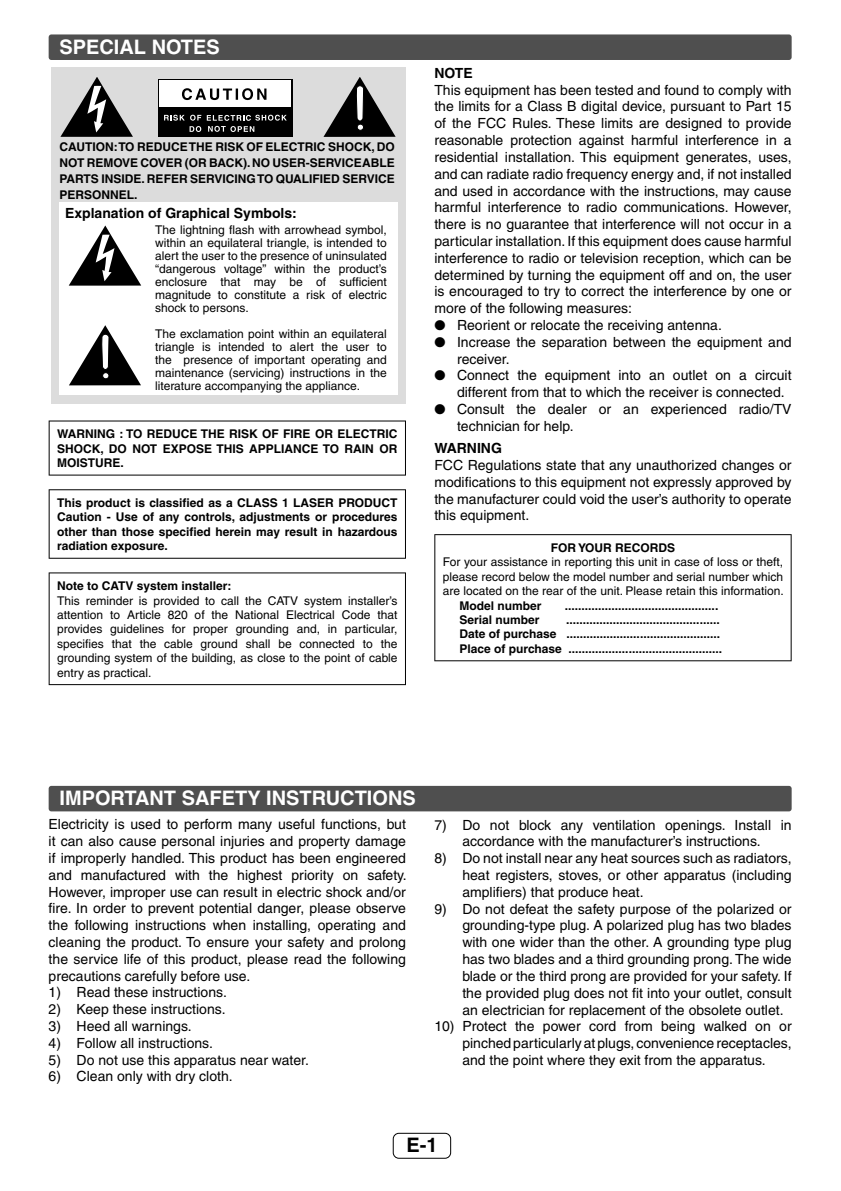
<style>
.page{position:relative;width:841px;height:1191px;background:#fff}
.page>*{position:absolute;margin:0;border:0;box-sizing:border-box;transform-origin:0 0}
.t1{font:700 20px "Helvetica";color:#fff}
.t2{font:700 20px "Helvetica";color:#000}
.t3{font:14px/16.8px "Helvetica";color:#000;text-align:justify}
.t4{font:700 14px "Helvetica";color:#000}
.t5{font:12px/13px "Helvetica";color:#000;text-align:justify}
.t6{font:700 12px/14.4px "Helvetica";color:#000;text-align:justify}
</style>
<div class="page">
<div style="left:393px;top:1132px;width:58px;height:26px;border:1px solid #000;border-radius:6px"></div>
<div style="left:49px;top:34px;width:742px;height:26px;background:#4f4f4f;border-radius:3px"></div>
<div style="left:51px;top:67px;width:355px;height:337px;background:#dcdcdc"></div>
<svg style="left:60px;top:77px;width:73px;height:60px"></svg>
<div style="left:158px;top:79px;width:134px;height:58px;background:#000"></div>
<div style="left:159px;top:81px;width:132px;height:26px;background:#fff"></div>
<svg style="left:182px;top:88px;width:84px;height:12px"></svg>
<svg style="left:164px;top:115px;width:37px;height:17px"></svg>
<svg style="left:207px;top:115px;width:80px;height:17px"></svg>
<div style="left:59px;top:203px;width:338px;height:192px;background:#fff"></div>
<svg style="left:69px;top:226px;width:72px;height:60px"></svg>
<svg style="left:69px;top:326px;width:72px;height:59px"></svg>
<div style="left:102px;top:372px;width:7px;height:7px;border:1px solid #000;border-radius:50%"></div>
<svg style="left:323px;top:77px;width:72px;height:60px"></svg>
<div style="left:357px;top:124px;width:7px;height:7px;border:1px solid #000;border-radius:50%"></div>
<hr style="left:49px;top:420px;width:357px;height:1px;background:#000">
<hr style="left:49px;top:421px;width:1px;height:53px;background:#000">
<hr style="left:405px;top:421px;width:1px;height:53px;background:#000">
<hr style="left:49px;top:474px;width:357px;height:1px;background:#000">
<hr style="left:49px;top:489px;width:357px;height:1px;background:#000">
<hr style="left:49px;top:490px;width:1px;height:68px;background:#000">
<hr style="left:405px;top:490px;width:1px;height:68px;background:#000">
<hr style="left:49px;top:558px;width:357px;height:1px;background:#000">
<hr style="left:49px;top:572px;width:357px;height:1px;background:#000">
<hr style="left:49px;top:573px;width:1px;height:111px;background:#000">
<hr style="left:405px;top:573px;width:1px;height:111px;background:#000">
<hr style="left:49px;top:684px;width:357px;height:1px;background:#000">
<hr style="left:434px;top:534px;width:357px;height:1px;background:#000">
<hr style="left:434px;top:535px;width:1px;height:125px;background:#000">
<hr style="left:790px;top:535px;width:1px;height:125px;background:#000">
<hr style="left:434px;top:660px;width:357px;height:1px;background:#000">
<div style="left:49px;top:786px;width:742px;height:25px;background:#4f4f4f;border-radius:3px"></div>
<h1 class="t1" style="left:59px;top:40px;width:162px">SPECIAL NOTES</h1>
<p class="t6" style="left:60px;top:140px;width:336px;line-height:16px">CAUTION: TO REDUCE THE RISK OF ELECTRIC SHOCK, DO NOT REMOVE COVER (OR BACK). NO USER-SERVICEABLE PARTS INSIDE. REFER SERVICING TO QUALIFIED SERVICE PERSONNEL.</p>
<p class="t4" style="left:65px;top:208px;width:233px">Explanation of Graphical Symbols:</p>
<p class="t5" style="left:155px;top:224px;width:233px">The lightning flash with arrowhead symbol, within an equilateral triangle, is intended to alert the user to the presence of uninsulated “dangerous voltage” within the product’s enclosure that may be of sufficient magnitude to constitute a risk of electric shock to persons.</p>
<p class="t5" style="left:155px;top:328px;width:233px">The exclamation point within an equilateral triangle is intended to alert the user to the presence of important operating and maintenance (servicing) instructions in the literature accompanying the appliance.</p>
<p class="t6" style="left:57px;top:428px;width:342px">WARNING : TO REDUCE THE RISK OF FIRE OR ELECTRIC SHOCK, DO NOT EXPOSE THIS APPLIANCE TO RAIN OR MOISTURE.</p>
<p class="t6" style="left:57px;top:497px;width:342px">This product is classified as a CLASS 1 LASER PRODUCT Caution - Use of any controls, adjustments or procedures other than those specified herein may result in hazardous radiation exposure.</p>
<p class="t6" style="left:57px;top:580px;width:176px">Note to CATV system installer:</p>
<p class="t5" style="left:57px;top:594px;width:342px;line-height:14.4px">This reminder is provided to call the CATV system installer’s attention to Article 820 of the National Electrical Code that provides guidelines for proper grounding and, in particular, specifies that the cable ground shall be connected to the grounding system of the building, as close to the point of cable entry as practical.</p>
<p class="t4" style="left:434px;top:68px;width:40px">NOTE</p>
<p class="t3" style="left:434px;top:83px;width:359px">This equipment has been tested and found to comply with</p>
<p class="t3" style="left:434px;top:99px;width:359px">the limits for a Class B digital device, pursuant to Part 15</p>
<p class="t3" style="left:434px;top:116px;width:359px">of the FCC Rules. These limits are designed to provide</p>
<p class="t3" style="left:434px;top:133px;width:359px">reasonable protection against harmful interference in a</p>
<p class="t3" style="left:434px;top:150px;width:359px">residential installation. This equipment generates, uses,</p>
<p class="t3" style="left:434px;top:167px;width:359px">and can radiate radio frequency energy and, if not installed</p>
<p class="t3" style="left:434px;top:183px;width:359px">and used in accordance with the instructions, may cause</p>
<p class="t3" style="left:434px;top:200px;width:359px">harmful interference to radio communications. However,</p>
<p class="t3" style="left:434px;top:217px;width:359px">there is no guarantee that interference will not occur in a</p>
<p class="t3" style="left:434px;top:234px;width:359px">particular installation. If this equipment does cause harmful</p>
<p class="t3" style="left:434px;top:251px;width:359px">interference to radio or television reception, which can be</p>
<p class="t3" style="left:434px;top:267px;width:359px">determined by turning the equipment off and on, the user</p>
<p class="t3" style="left:434px;top:284px;width:359px">is encouraged to try to correct the interference by one or</p>
<p class="t3" style="left:434px;top:301px;width:199px">more of the following measures:</p>
<p class="t3" style="left:457px;top:318px;width:266px">Reorient or relocate the receiving antenna.</p>
<p class="t3" style="left:457px;top:335px;width:336px">Increase the separation between the equipment and</p>
<p class="t3" style="left:457px;top:351px;width:54px">receiver.</p>
<p class="t3" style="left:457px;top:368px;width:336px">Connect the equipment into an outlet on a circuit</p>
<p class="t3" style="left:457px;top:385px;width:329px">different from that to which the receiver is connected.</p>
<p class="t3" style="left:457px;top:402px;width:336px">Consult the dealer or an experienced radio/TV</p>
<p class="t3" style="left:457px;top:419px;width:118px">technician for help.</p>
<p class="t4" style="left:434px;top:443px;width:69px">WARNING</p>
<p class="t3" style="left:434px;top:458px;width:359px">FCC Regulations state that any unauthorized changes or modifications to this equipment not expressly approved by the manufacturer could void the user’s authority to operate this equipment.</p>
<p class="t6" style="left:551px;top:542px;width:126px">FOR YOUR RECORDS</p>
<p class="t5" style="left:443px;top:556px;width:342px;line-height:14.4px">For your assistance in reporting this unit in case of loss or theft, please record below the model number and serial number which are located on the rear of the unit. Please retain this information.</p>
<p class="t6" style="left:459px;top:599px;width:83px">Model number</p>
<p class="t6" style="left:565px;top:599px;width:155px">..............................................</p>
<p class="t6" style="left:459px;top:614px;width:81px">Serial number</p>
<p class="t6" style="left:459px;top:614px;width:264px;text-align:left;text-indent:107px">..............................................<br>Date of purchase ..............................................<br>Place of purchase ..............................................</p>
<h1 class="t1" style="left:59px;top:790px;width:358px">IMPORTANT SAFETY INSTRUCTIONS</h1>
<p class="t3" style="left:49px;top:817px;width:360px">Electricity is used to perform many useful functions, but it can also cause personal injuries and property damage if improperly handled. This product has been engineered and manufactured with the highest priority on safety.<br>However, improper use can result in electric shock and/or fire. In order to prevent potential danger, please observe the following instructions when installing, operating and cleaning the product. To ensure your safety and prolong the service life of this product, please read the following precautions carefully before use.</p>
<p class="t3" style="left:49px;top:985px;width:180px">1) Read these instructions.</p>
<p class="t3" style="left:49px;top:1002px;width:178px">2) Keep these instructions.</p>
<p class="t3" style="left:49px;top:1019px;width:145px">3) Heed all warnings.</p>
<p class="t3" style="left:49px;top:1036px;width:166px">4) Follow all instructions.</p>
<p class="t3" style="left:49px;top:1052px;width:262px">5) Do not use this apparatus near water.</p>
<p class="t3" style="left:49px;top:1069px;width:186px">6) Clean only with dry cloth.</p>
<p class="t3" style="left:434px;top:817px;width:359px;text-align:center">7) Do not block any ventilation openings. Install in accordance with the manufacturer’s instructions.</p>
<p class="t3" style="left:462px;top:851px;width:331px;text-indent:-28px">8) Do not install near any heat sources such as radiators, heat registers, stoves, or other apparatus (including amplifiers) that produce heat.</p>
<p class="t3" style="left:462px;top:901px;width:331px;text-indent:-28px">9) Do not defeat the safety purpose of the polarized or grounding-type plug. A polarized plug has two blades with one wider than the other. A grounding type plug has two blades and a third grounding prong. The wide blade or the third prong are provided for your safety. If the provided plug does not fit into your outlet, consult an electrician for replacement of the obsolete outlet.</p>
<p class="t3" style="left:462px;top:1019px;width:331px;text-indent:-28px">10) Protect the power cord from being walked on or pinched particularly at plugs, convenience receptacles, and the point where they exit from the apparatus.</p>
<h1 class="t2" style="left:406px;top:1138px;width:33px">E-1</h1>
</div>
